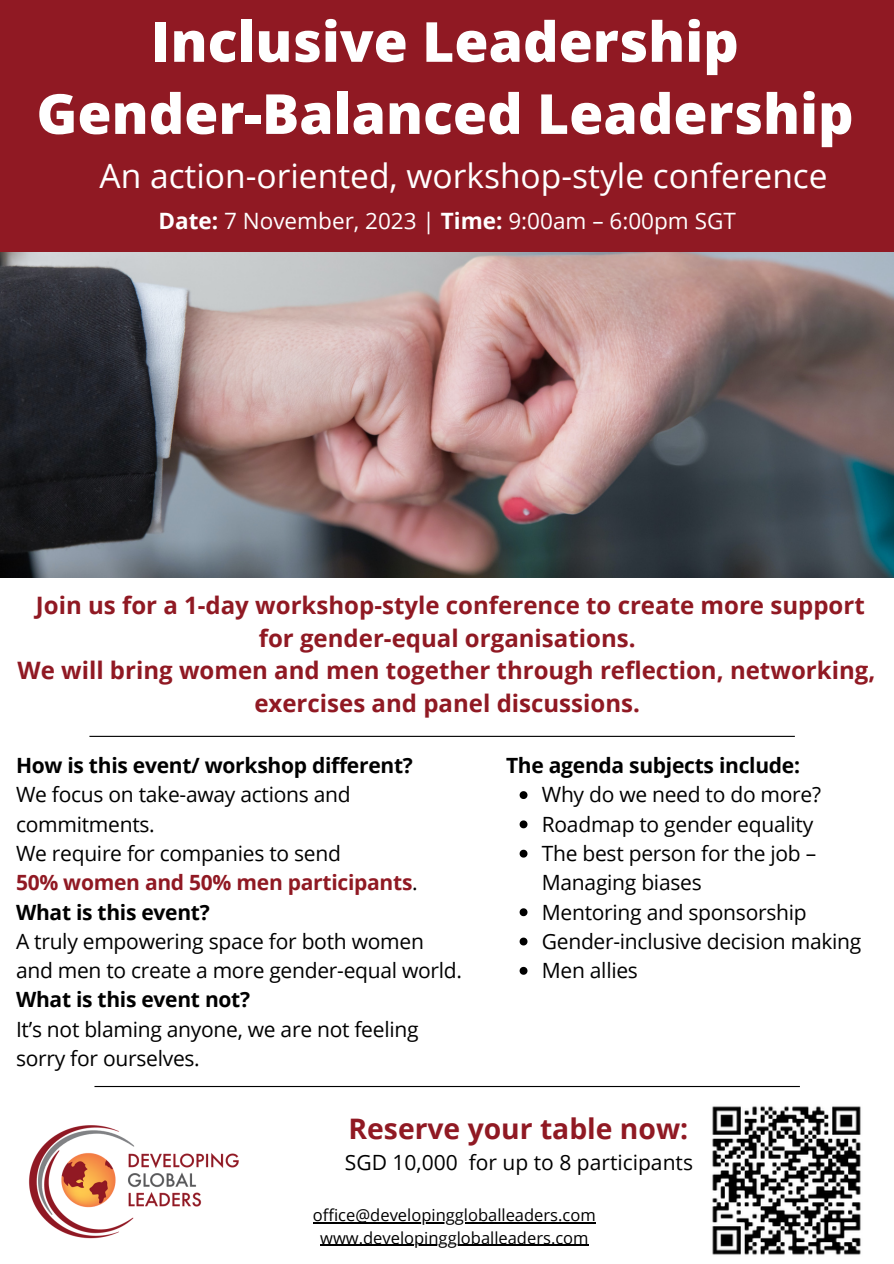
<style>
.page{position:relative;width:894px;height:1264px;background:#fff}
.page>*{position:absolute;margin:0;border:0;box-sizing:border-box;transform-origin:0 0}
.t1{font:800 55.2px/72px "Open Sans";color:#fff;text-align:center}
.t2{font:33.45px "Open Sans";color:#fff}
.t3{font:700 28.2px "Open Sans";color:#901923}
.t4{font:700 24px/32.7px "Open Sans";color:#901923;text-align:center}
.t5{font:22.5px "Open Sans";color:#fff}
.t6{font:21px/29.2px "Open Sans";letter-spacing:-.015em;color:#000}
.t7{font:700 21px "Open Sans";letter-spacing:-.015em;color:#000}
.t8{font:16.5px/22.5px "Open Sans";color:#000;text-align:center}
.s1{font-weight:700}
.s2{font-weight:700;color:#901923}
</style>
<div class="page">
<div style="left:0;top:0;width:893px;height:253px;background:#901923"></div>
<img style="left:0;top:253px;width:893px;height:324px">
<img style="left:29px;top:1125px;width:210px;height:114px">
<img style="left:712px;top:1106px;width:149px;height:149px">
<hr style="left:313px;top:1222px;width:282px;height:1px;background:#000">
<hr style="left:320px;top:1244px;width:268px;height:1px;background:#000">
<svg style="left:519px;top:791px;width:8px;height:8px"></svg>
<svg style="left:519px;top:820px;width:8px;height:8px"></svg>
<svg style="left:519px;top:849px;width:8px;height:8px"></svg>
<svg style="left:519px;top:908px;width:8px;height:8px"></svg>
<svg style="left:519px;top:937px;width:8px;height:8px"></svg>
<svg style="left:519px;top:966px;width:8px;height:8px"></svg>
<hr style="left:89px;top:735px;width:705px;height:2px;background:#000">
<hr style="left:94px;top:1085px;width:705px;height:2px;background:#000">
<h1 class="t1" style="left:36px;top:4px;width:818px">Inclusive Leadership<br>Gender-Balanced Leadership</h1>
<h2 class="t2" style="left:99px;top:152px;width:729px">An action-oriented, workshop-style conference</h2>
<p class="t5" style="left:158px;top:205px;width:578px"><span class="s1">Date:</span> 7 November, 2023 | <span class="s1">Time:</span> 9:00am – 6:00pm SGT</p>
<p class="t4" style="left:17px;top:588px;width:859px">Join us for a 1-day workshop-style conference to create more support for gender-equal organisations.<br>We will bring women and men together through reflection, networking, exercises and panel discussions.</p>
<p class="t7" style="left:16px;top:750px;width:398px">How is this event/ workshop different?</p>
<p class="t6" style="left:16px;top:779px;width:403px">We focus on take-away actions and commitments.<br>We require for companies to send<br><span class="s2">50% women and 50% men participants</span>.<br><span class="s1">What is this event?</span></p>
<p class="t6" style="left:16px;top:926px;width:447px">A truly empowering space for both women and men to create a more gender-equal world.</p>
<p class="t7" style="left:16px;top:985px;width:236px">What is this event not?</p>
<p class="t6" style="left:16px;top:1013px;width:404px">It’s not blaming anyone, we are not feeling sorry for ourselves.</p>
<p class="t7" style="left:506px;top:750px;width:295px">The agenda subjects include:</p>
<p class="t6" style="left:541px;top:779px;width:321px">Why do we need to do more?<br>Roadmap to gender equality<br>The best person for the job –<br>Managing biases<br>Mentoring and sponsorship<br>Gender-inclusive decision making<br>Men allies</p>
<h3 class="t3" style="left:348px;top:1108px;width:341px">Reserve your table now:</h3>
<p class="t6" style="left:345px;top:1147px;width:349px">SGD 10,000 for up to 8 participants</p>
<p class="t8" style="left:313px;top:1203px;width:284px">office@developinggloballeaders.com www.developinggloballeaders.com</p>
</div>
